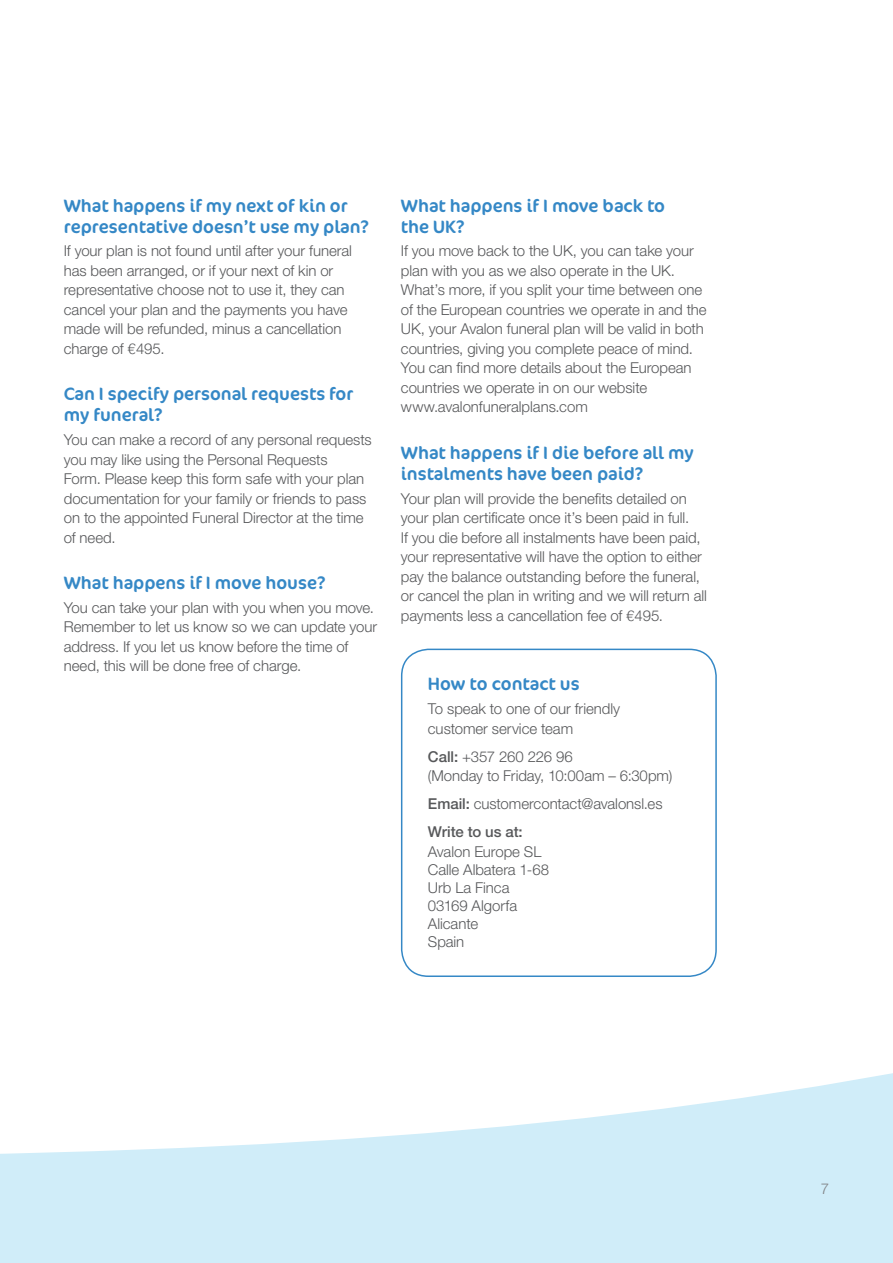
<style>
.page{position:relative;width:893px;height:1263px;background:#fff}
.page>*{position:absolute;margin:0;border:0;box-sizing:border-box;transform-origin:0 0}
.t1{font:18px/21px "Cocon Pro";color:#3588c6}
.t2{font:300 15px/19.5px "Helvetica Neue";letter-spacing:-.005em;color:#57585a}
.t3{font:300 15px "Helvetica Neue";color:#808285}
.s1{font-family:"Helvetica"}
.s2{font-weight:500}
</style>
<div class="page">
<svg style="left:0;top:972px;width:893px;height:291px"></svg>
<div style="left:401px;top:649px;width:316px;height:328px;border:2px solid #3588c6;border-radius:27px"></div>
<p class="t1" style="left:64px;top:194px;width:307px">What happens if my next of kin or representative doesn’t use my plan?</p>
<p class="t2" style="left:64px;top:241px;width:290px">If your plan is not found until after your funeral has been arranged, or if your next of kin or representative choose not to use it, they can cancel your plan and the payments you have made will be refunded, minus a cancellation charge of <span class="s1">€</span>495.</p>
<p class="t1" style="left:64px;top:383px;width:291px">Can I specify personal requests for my funeral?</p>
<p class="t2" style="left:64px;top:430px;width:310px">You can make a record of any personal requests you may like using the Personal Requests<br>Form. Please keep this form safe with your plan documentation for your family or friends to pass on to the appointed Funeral Director at the time of need.</p>
<p class="t1" style="left:64px;top:572px;width:263px">What happens if I move house?</p>
<p class="t2" style="left:64px;top:597px;width:315px">You can take your plan with you when you move.<br>Remember to let us know so we can update your address. If you let us know before the time of need, this will be done free of charge.</p>
<p class="t1" style="left:401px;top:194px;width:266px">What happens if I move back to the UK?</p>
<p class="t2" style="left:401px;top:241px;width:307px">If you move back to the UK, you can take your plan with you as we also operate in the UK.<br>What’s more, if you split your time between one of the European countries we operate in and the UK, your Avalon funeral plan will be valid in both countries, giving you complete peace of mind.<br>You can find more details about the European countries we operate in on our website www.avalonfuneralplans.com</p>
<p class="t1" style="left:401px;top:442px;width:294px">What happens if I die before all my instalments have been paid?</p>
<p class="t2" style="left:401px;top:488px;width:307px">Your plan will provide the benefits detailed on your plan certificate once it’s been paid in full.<br>If you die before all instalments have been paid, your representative will have the option to either pay the balance outstanding before the funeral, or cancel the plan in writing and we will return all payments less a cancellation fee of <span class="s1">€</span>495.</p>
<p class="t1" style="left:428px;top:673px;width:153px">How to contact us</p>
<p class="t2" style="left:428px;top:699px;width:194px">To speak to one of our friendly customer service team</p>
<p class="t2" style="left:428px;top:746px;width:246px"><span class="s2">Call:</span> +357 260 226 96<br>(Monday to Friday, 10:00am – 6:30pm)</p>
<p class="t2" style="left:428px;top:789px;width:236px;line-height:28px"><span class="s2">Email:</span> customercontact@avalonsl.es<br><span class="s2">Write to us at:</span></p>
<p class="t2" style="left:428px;top:842px;width:123px;line-height:18px">Avalon Europe SL<br>Calle Albatera 1-68<br>Urb La Finca<br>03169 Algorfa<br>Alicante<br>Spain</p>
<p class="t3" style="left:821px;top:1179px;width:10px">7</p>
</div>
